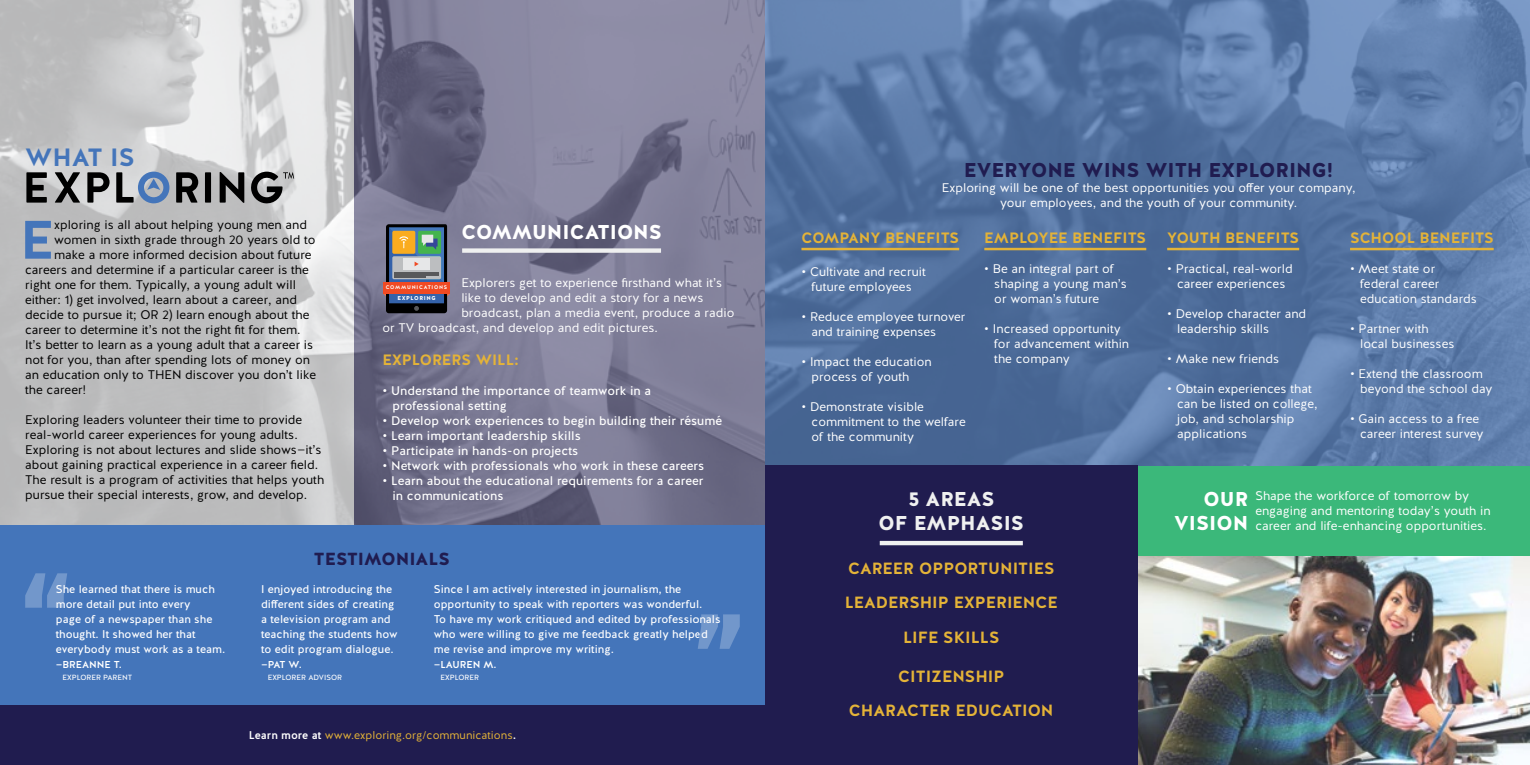
<style>
.page{position:relative;width:1530px;height:765px;background:#fff}
.page>*{position:absolute;margin:0;border:0;box-sizing:border-box;transform-origin:0 0}
.t1{font:700 54px "Halis GR";color:#4475ba}
.t2{font:700 25px "Halis GR";color:#4475ba}
.t3{font:900 20px "Halis R";color:#201c50}
.t4{font:900 20px/24px "Halis R";color:#fff;text-align:right}
.t5{font:900 20px/24px "Halis R";color:#eff0f0;text-align:center}
.t6{font:900 17.5px "Halis R";color:#201c50}
.t7{font:700 16.25px/34.5px "Halis GR";color:#e4b338;text-align:center}
.t8{font:700 15px "Halis GR";color:#e4b338}
.t9{font:12.5px/15px "Halis GR";color:#fff}
.t10{font:12.5px/15px "Halis GR";color:#000}
.t11{font:12.5px/15px "Halis GR";color:#fff}
.t12{font:11.25px/14.9px "Halis GR";color:#fff}
.t13{font:11.25px "Halis GR";color:#e4b338}
.t14{font:500 10px "Halis GR";color:#fff}
.t15{font:7.5px "Halis GR";color:#fff}
.t16{font:900 5.62px "Halis R";letter-spacing:.1em;color:#fff}
.t17{font:700 5.25px "Halis GR";letter-spacing:.14em;color:#fff}
.s1{font-weight:500;color:#fff}
</style>
<div class="page">
<img style="left:1138px;top:556px;width:392px;height:209px">
<div style="left:1134px;top:465px;width:396px;height:91px;background:#3bb87a"></div>
<img style="left:766px;top:0;width:764px;height:465px">
<img style="left:0;top:0;width:765px;height:526px">
<div style="left:0;top:526px;width:765px;height:181px;background:#4475ba"></div>
<div style="left:0;top:705px;width:765px;height:60px;background:#201c4f"></div>
<svg style="left:26px;top:172px;width:21px;height:31px"></svg>
<svg style="left:55px;top:172px;width:25px;height:31px"></svg>
<svg style="left:87px;top:172px;width:23px;height:31px"></svg>
<svg style="left:176px;top:172px;width:22px;height:31px"></svg>
<div style="left:205px;top:172px;width:6px;height:31px;background:#000"></div>
<svg style="left:220px;top:172px;width:24px;height:31px"></svg>
<svg style="left:116px;top:172px;width:53px;height:31px;background:#8091a8"></svg>
<svg style="left:250px;top:172px;width:44px;height:32px"></svg>
<div style="left:765px;top:465px;width:373px;height:300px;background:#201c4f"></div>
<hr style="left:880px;top:541px;width:143px;height:4px;background:#eff0f0">
<svg style="left:383px;top:224px;width:67px;height:89px;background:#776c68"></svg>
<div style="left:462px;top:248px;width:199px;height:5px;background:#eff0f0"></div>
<svg style="left:25px;top:573px;width:42px;height:35px"></svg>
<svg style="left:698px;top:614px;width:42px;height:35px"></svg>
<hr style="left:801px;top:248px;width:158px;height:2px;background:#e4b338">
<hr style="left:984px;top:248px;width:162px;height:2px;background:#e4b338">
<hr style="left:1167px;top:248px;width:132px;height:2px;background:#e4b338">
<hr style="left:1350px;top:248px;width:144px;height:2px;background:#e4b338">
<h2 class="t2" style="left:25px;top:141px;width:111px">WHAT IS</h2>
<h1 class="t1" style="left:20px;top:205px;width:36px">E</h1>
<p class="t10" style="left:54px;top:217px;width:254px">xploring is all about helping young men and</p>
<p class="t10" style="left:54px;top:232px;width:263px">women in sixth grade through 20 years old to</p>
<p class="t10" style="left:54px;top:247px;width:259px">make a more informed decision about future</p>
<p class="t10" style="left:25px;top:262px;width:285px">careers and determine if a particular career is the</p>
<p class="t10" style="left:25px;top:277px;width:272px">right one for them. Typically, a young adult will</p>
<p class="t10" style="left:25px;top:292px;width:273px">either: 1) get involved, learn about a career, and</p>
<p class="t10" style="left:25px;top:307px;width:286px">decide to pursue it; OR 2) learn enough about the</p>
<p class="t10" style="left:25px;top:322px;width:277px">career to determine it’s not the right fit for them.</p>
<p class="t10" style="left:25px;top:337px;width:290px">It’s better to learn as a young adult that a career is</p>
<p class="t10" style="left:25px;top:352px;width:286px">not for you, than after spending lots of money on</p>
<p class="t10" style="left:25px;top:367px;width:292px">an education only to THEN discover you don’t like</p>
<p class="t10" style="left:25px;top:382px;width:63px">the career!</p>
<p class="t10" style="left:25px;top:412px;width:301px">Exploring leaders volunteer their time to provide real-world career experiences for young adults.<br>Exploring is not about lectures and slide shows—it’s about gaining practical experience in a career field.<br>The result is a program of activities that helps youth pursue their special interests, grow, and develop.</p>
<h3 class="t4" style="left:461px;top:220px;width:202px">COMMUNICATIONS</h3>
<p class="t9" style="left:461px;top:275px;width:262px">Explorers get to experience firsthand what it’s</p>
<p class="t9" style="left:461px;top:290px;width:244px">like to develop and edit a story for a news</p>
<p class="t9" style="left:461px;top:305px;width:275px">broadcast, plan a media event, produce a radio</p>
<p class="t9" style="left:382px;top:320px;width:277px">or TV broadcast, and develop and edit pictures.</p>
<p class="t8" style="left:382px;top:350px;width:138px">EXPLORERS WILL:</p>
<p class="t11" style="left:392px;top:383px;width:260px;text-indent:-10px">• Understand the importance of teamwork in a professional setting</p>
<p class="t11" style="left:382px;top:413px;width:341px">• Develop work experiences to begin building their résumé</p>
<p class="t11" style="left:382px;top:428px;width:200px">• Learn important leadership skills</p>
<p class="t11" style="left:382px;top:443px;width:197px">• Participate in hands-on projects</p>
<p class="t11" style="left:382px;top:458px;width:323px">• Network with professionals who work in these careers</p>
<p class="t11" style="left:392px;top:473px;width:312px;text-indent:-10px">• Learn about the educational requirements for a career in communications</p>
<p class="t17" style="left:386px;top:284px;width:63px">COMMUNICATIONS</p>
<p class="t16" style="left:398px;top:295px;width:39px">EXPLORING</p>
<p class="t12" style="left:56px;top:582px;width:171px">She learned that there is much more detail put into every<br>page of a newspaper than she thought. It showed her that everybody must work as a team.</p>
<p class="t14" style="left:56px;top:658px;width:68px">—BREANNE T.</p>
<p class="t15" style="left:63px;top:672px;width:71px">EXPLORER PARENT</p>
<h3 class="t6" style="left:314px;top:547px;width:138px">TESTIMONIALS</h3>
<p class="t12" style="left:261px;top:582px;width:138px">I enjoyed introducing the different sides of creating a television program and teaching the students how to edit program dialogue.</p>
<p class="t14" style="left:261px;top:658px;width:42px">—PAT W.</p>
<p class="t15" style="left:268px;top:672px;width:76px">EXPLORER ADVISOR</p>
<p class="t12" style="left:434px;top:582px;width:288px">Since I am actively interested in journalism, the opportunity to speak with reporters was wonderful.<br>To have my work critiqued and edited by professionals who were willing to give me feedback greatly helped me revise and improve my writing.</p>
<p class="t14" style="left:434px;top:658px;width:64px">—LAUREN M.</p>
<p class="t15" style="left:441px;top:672px;width:40px">EXPLORER</p>
<p class="t13" style="left:249px;top:728px;width:269px"><span class="s1">Learn more at</span> www.exploring.org/communications<span class="s1">.</span></p>
<h3 class="t3" style="left:964px;top:157px;width:371px">EVERYONE WINS WITH EXPLORING!</h3>
<p class="t9" style="left:942px;top:180px;width:415px;text-align:center">Exploring will be one of the best opportunities you offer your company, your employees, and the youth of your community.</p>
<p class="t8" style="left:801px;top:228px;width:159px">COMPANY BENEFITS</p>
<p class="t9" style="left:801px;top:264px;width:126px;text-align:center">• Cultivate and recruit future employees</p>
<p class="t9" style="left:811px;top:309px;width:156px;text-indent:-10px">• Reduce employee turnover and training expenses</p>
<p class="t9" style="left:811px;top:354px;width:122px;text-indent:-10px">• Impact the education process of youth</p>
<p class="t9" style="left:811px;top:399px;width:156px;text-indent:-10px">• Demonstrate visible commitment to the welfare of the community</p>
<p class="t8" style="left:984px;top:228px;width:163px">EMPLOYEE BENEFITS</p>
<p class="t9" style="left:994px;top:261px;width:134px;text-indent:-10px">• Be an integral part of shaping a young man’s or woman’s future</p>
<p class="t9" style="left:994px;top:321px;width:136px;text-indent:-10px">• Increased opportunity for advancement within the company</p>
<h3 class="t5" style="left:879px;top:488px;width:147px">5 AREAS<br>OF EMPHASIS</h3>
<h3 class="t7" style="left:845px;top:551px;width:215px">CAREER OPPORTUNITIES<br>LEADERSHIP EXPERIENCE<br>LIFE SKILLS</h3>
<h3 class="t7" style="left:849px;top:659px;width:206px">CITIZENSHIP<br>CHARACTER EDUCATION</h3>
<p class="t8" style="left:1167px;top:228px;width:134px">YOUTH BENEFITS</p>
<p class="t9" style="left:1167px;top:261px;width:127px;text-align:center">• Practical, real-world career experiences</p>
<p class="t9" style="left:1177px;top:306px;width:131px;text-indent:-10px">• Develop character and leadership skills</p>
<p class="t9" style="left:1167px;top:351px;width:113px">• Make new friends</p>
<p class="t9" style="left:1177px;top:381px;width:142px;text-indent:-10px">• Obtain experiences that can be listed on college, job, and scholarship applications</p>
<p class="t8" style="left:1350px;top:228px;width:145px">SCHOOL BENEFITS</p>
<p class="t9" style="left:1360px;top:261px;width:118px;text-indent:-10px">• Meet state or federal career education standards</p>
<p class="t9" style="left:1360px;top:321px;width:96px;text-indent:-10px">• Partner with local businesses</p>
<p class="t9" style="left:1360px;top:366px;width:134px;text-indent:-10px">• Extend the classroom beyond the school day</p>
<p class="t9" style="left:1360px;top:411px;width:125px;text-indent:-10px">• Gain access to a free career interest survey</p>
<h3 class="t4" style="left:1174px;top:488px;width:76px">OUR<br>VISION</h3>
<p class="t9" style="left:1255px;top:489px;width:237px">Shape the workforce of tomorrow by engaging and mentoring today’s youth in career and life-enhancing opportunities.</p>
</div>
